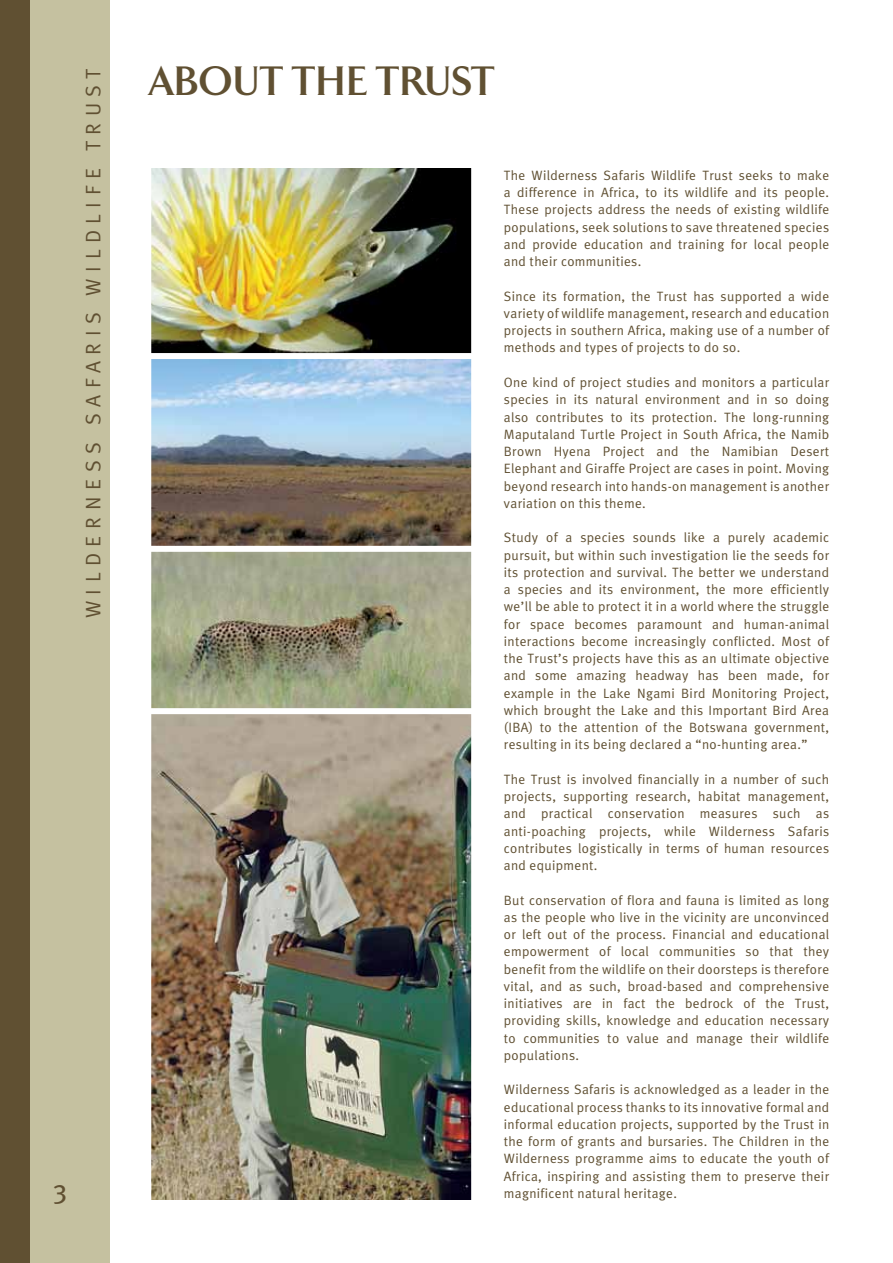
<style>
.page{position:relative;width:893px;height:1263px;background:#fff}
.page>*{position:absolute;margin:0;border:0;box-sizing:border-box;transform-origin:0 0}
.t1{font:700 42px "Arrow";letter-spacing:.025em;color:#605032}
.t2{font:27px "Meta Plus";color:#605032}
.t3{font:21px "Meta Plus Normal";letter-spacing:.31em;color:#605032}
.t4{font:13.5px/17.2px "Meta Plus Normal";letter-spacing:.025em;color:#605032;text-align:justify}
</style>
<div class="page">
<div style="left:0;top:0;width:109px;height:1263px;background:#c5c1a0"></div>
<div style="left:0;top:0;width:30px;height:1263px;background:#605032"></div>
<img style="left:151px;top:552px;width:320px;height:156px">
<img style="left:151px;top:169px;width:320px;height:184px">
<img style="left:151px;top:714px;width:320px;height:485px">
<img style="left:151px;top:359px;width:320px;height:187px">
<h3 class="t3" style="left:81px;top:618px;width:551px;rotate:-90deg">WILDERNESS SAFARIS WILDLIFE TRUST</h3>
<h2 class="t2" style="left:53px;top:1174px;width:16px">3</h2>
<h1 class="t1" style="left:150px;top:58px;width:346px">ABOUT THE TRUST</h1>
<p class="t4" style="left:504px;top:166px;width:327px">The Wilderness Safaris Wildlife Trust seeks to make a difference in Africa, to its wildlife and its people.<br>These projects address the needs of existing wildlife populations, seek solutions to save threatened species and provide education and training for local people and their communities.</p>
<p class="t4" style="left:504px;top:287px;width:327px">Since its formation, the Trust has supported a wide variety of wildlife management, research and education projects in southern Africa, making use of a number of methods and types of projects to do so.</p>
<p class="t4" style="left:504px;top:373px;width:327px">One kind of project studies and monitors a particular species in its natural environment and in so doing also contributes to its protection. The long-running Maputaland Turtle Project in South Africa, the Namib Brown Hyena Project and the Namibian Desert Elephant and Giraffe Project are cases in point. Moving beyond research into hands-on management is another variation on this theme.</p>
<p class="t4" style="left:504px;top:529px;width:327px">Study of a species sounds like a purely academic pursuit, but within such investigation lie the seeds for its protection and survival. The better we understand a species and its environment, the more efficiently we’ll be able to protect it in a world where the struggle for space becomes paramount and human-animal interactions become increasingly conflicted. Most of the Trust’s projects have this as an ultimate objective and some amazing headway has been made, for example in the Lake Ngami Bird Monitoring Project, which brought the Lake and this Important Bird Area (IBA) to the attention of the Botswana government, resulting in its being declared a “no-hunting area.”</p>
<p class="t4" style="left:504px;top:770px;width:327px">The Trust is involved financially in a number of such projects, supporting research, habitat management, and practical conservation measures such as anti-poaching projects, while Wilderness Safaris contributes logistically in terms of human resources and equipment.</p>
<p class="t4" style="left:504px;top:891px;width:327px">But conservation of flora and fauna is limited as long as the people who live in the vicinity are unconvinced or left out of the process. Financial and educational empowerment of local communities so that they benefit from the wildlife on their doorsteps is therefore vital, and as such, broad-based and comprehensive initiatives are in fact the bedrock of the Trust, providing skills, knowledge and education necessary to communities to value and manage their wildlife populations.</p>
<p class="t4" style="left:504px;top:1081px;width:327px">Wilderness Safaris is acknowledged as a leader in the educational process thanks to its innovative formal and informal education projects, supported by the Trust in the form of grants and bursaries. The Children in the Wilderness programme aims to educate the youth of Africa, inspiring and assisting them to preserve their magnificent natural heritage.</p>
</div>
